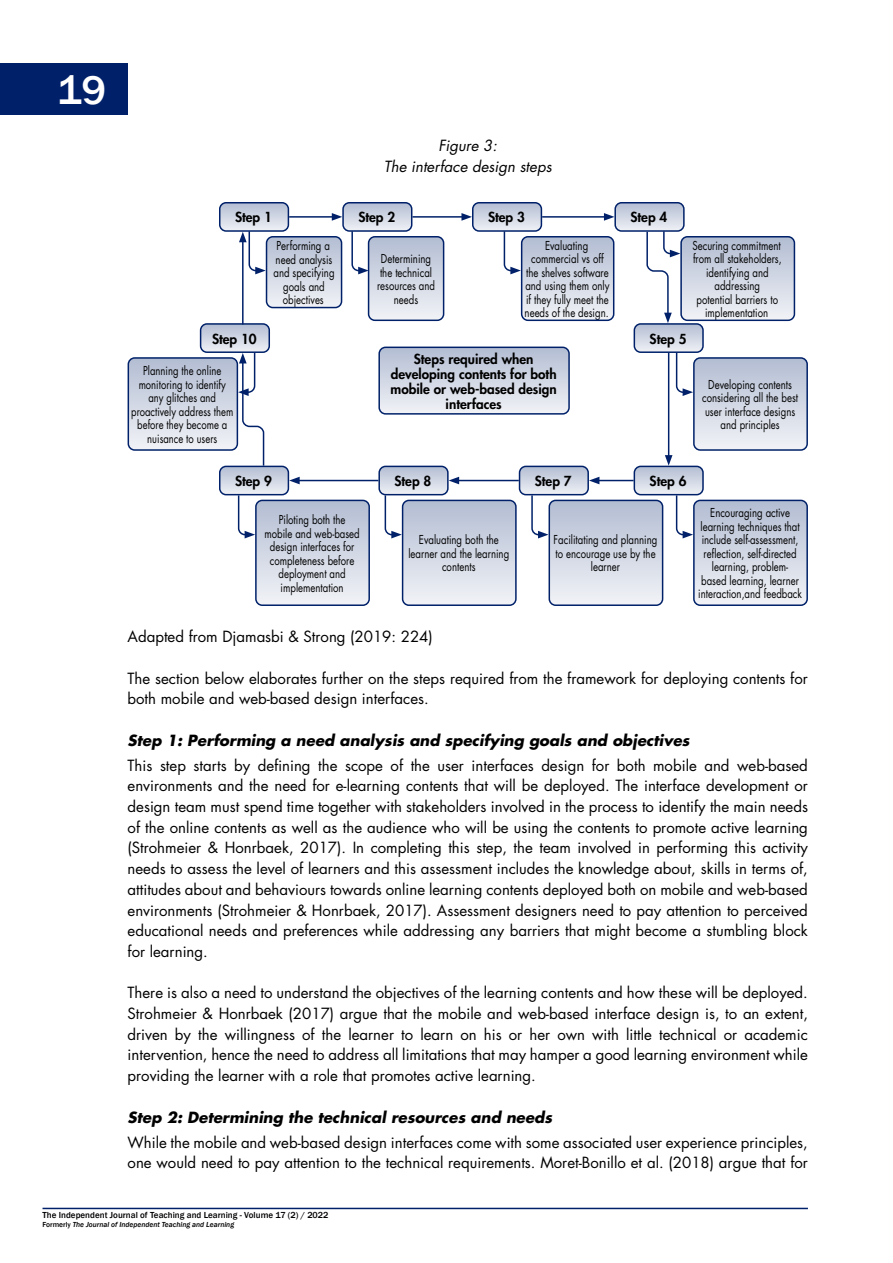
<style>
.page{position:relative;width:893px;height:1263px;background:#fff}
.page>*{position:absolute;margin:0;border:0;box-sizing:border-box;transform-origin:0 0}
.t1{font:500 42px "Franklin Gothic";color:#fff}
.t2{font:15px/20.7px "Futura Std";color:#000}
.t3{font:italic 700 15px "Futura Std";color:#000}
.t4{font:italic 15px/21px "Futura Std";color:#000;text-align:center}
.t5{font:800 13.5px/15px "Futura Std";color:#000;text-align:center}
.t6{font:12px/13.5px "Futura Std";color:#000;text-align:center;scale:.8 1}
.t7{font:12px/13.5px "Futura Std";color:#000;text-align:center;scale:.79 1}
.t8{font:500 9px "Franklin Gothic";color:#000}
.t9{font:italic 500 7.5px "Franklin Gothic";color:#000}
.s1{font-style:normal}
</style>
<div class="page">
<hr style="left:43px;top:1208px;width:765px;height:1px;background:#002169">
<div style="left:0;top:64px;width:128px;height:51px;background:#002169"></div>
<div style="left:219px;top:202px;width:70px;height:30px;border:2px solid #002169;border-radius:6px"></div>
<div style="left:342px;top:202px;width:70px;height:30px;border:2px solid #002169;border-radius:6px"></div>
<div style="left:472px;top:202px;width:70px;height:30px;border:2px solid #002169;border-radius:6px"></div>
<div style="left:614px;top:202px;width:71px;height:30px;border:2px solid #002169;border-radius:6px"></div>
<svg style="left:128px;top:203px;width:679px;height:402px"></svg>
<h1 class="t1" style="left:57px;top:64px;width:51px">19</h1>
<p class="t5" style="left:235px;top:210px;width:38px">Step 1</p>
<p class="t6" style="left:273px;top:239px;width:78px">Performing a need analysis and specifying goals and objectives</p>
<p class="t4" style="left:384px;top:135px;width:169px">Figure 3:<br>The interface design steps</p>
<p class="t5" style="left:358px;top:210px;width:38px">Step 2</p>
<p class="t5" style="left:488px;top:210px;width:38px">Step 3</p>
<p class="t5" style="left:630px;top:210px;width:38px">Step 4</p>
<p class="t6" style="left:377px;top:252px;width:74px">Determining the technical resources and needs</p>
<p class="t6" style="left:525px;top:239px;width:108px">Evaluating commercial vs off the shelves software and using them only if they fully meet the needs of the design.</p>
<p class="t6" style="left:692px;top:239px;width:113px">Securing commitment from all stakeholders, identifying and addressing<br>potential barriers to implementation</p>
<p class="t5" style="left:212px;top:331px;width:46px">Step 10</p>
<p class="t5" style="left:650px;top:331px;width:38px">Step 5</p>
<p class="t7" style="left:131px;top:364px;width:131px">Planning the online monitoring to identify any glitches and proactively address them before they become a nuisance to users</p>
<p class="t5" style="left:391px;top:351px;width:168px">Steps required when developing contents for both mobile or web-based design interfaces</p>
<p class="t6" style="left:702px;top:378px;width:122px">Developing contents considering all the best user interface designs and principles</p>
<p class="t5" style="left:235px;top:474px;width:38px">Step 9</p>
<p class="t6" style="left:264px;top:513px;width:121px">Piloting both the mobile and web-based design interfaces for completeness before deployment and implementation</p>
<p class="t5" style="left:394px;top:474px;width:38px">Step 8</p>
<p class="t5" style="left:535px;top:474px;width:38px">Step 7</p>
<p class="t5" style="left:650px;top:474px;width:38px">Step 6</p>
<p class="t6" style="left:408px;top:533px;width:128px">Evaluating both the learner and the learning contents</p>
<p class="t6" style="left:554px;top:533px;width:131px">Facilitating and planning to encourage use by the learner</p>
<p class="t6" style="left:698px;top:506px;width:131px">Encouraging active learning techniques that include self-assessment, reflection, self-directed learning, problem&shy;based learning, learner interaction,and feedback</p>
<p class="t2" style="left:128px;top:626px;width:307px">Adapted from Djamasbi &amp; Strong (2019: 224)</p>
<p class="t2" style="left:128px;top:668px;width:682px">The section below elaborates further on the steps required from the framework for deploying contents for both mobile and web-based design interfaces.</p>
<p class="t3" style="left:128px;top:730px;width:563px">Step 1: Performing a need analysis and specifying goals and objectives</p>
<p class="t2" style="left:128px;top:755px;width:682px;text-align:justify">This step starts by defining the scope of the user interfaces design for both mobile and web-based environments and the need for e-learning contents that will be deployed. The interface development or design team must spend time together with stakeholders involved in the process to identify the main needs of the online contents as well as the audience who will be using the contents to promote active learning (Strohmeier &amp; Honrbaek, 2017). In completing this step, the team involved in performing this activity needs to assess the level of learners and this assessment includes the knowledge about, skills in terms of, attitudes about and behaviours towards online learning contents deployed both on mobile and web-based environments (Strohmeier &amp; Honrbaek, 2017). Assessment designers need to pay attention to perceived educational needs and preferences while addressing any barriers that might become a stumbling block for learning.</p>
<p class="t2" style="left:128px;top:983px;width:682px;text-align:justify">There is also a need to understand the objectives of the learning contents and how these will be deployed.<br>Strohmeier &amp; Honrbaek (2017) argue that the mobile and web-based interface design is, to an extent, driven by the willingness of the learner to learn on his or her own with little technical or academic intervention, hence the need to address all limitations that may hamper a good learning environment while providing the learner with a role that promotes active learning.</p>
<p class="t3" style="left:128px;top:1107px;width:426px">Step 2: Determining the technical resources and needs</p>
<p class="t2" style="left:128px;top:1132px;width:682px">While the mobile and web-based design interfaces come with some associated user experience principles, one would need to pay attention to the technical requirements. Moret-Bonillo et al. (2018) argue that for</p>
<p class="t8" style="left:43px;top:1210px;width:287px">The Independent Journal of Teaching and Learning - Volume 17 (2) / 2022</p>
<p class="t9" style="left:43px;top:1220px;width:193px"><span class="s1">Formerly</span> The Journal of Independent Teaching and Learning</p>
</div>
